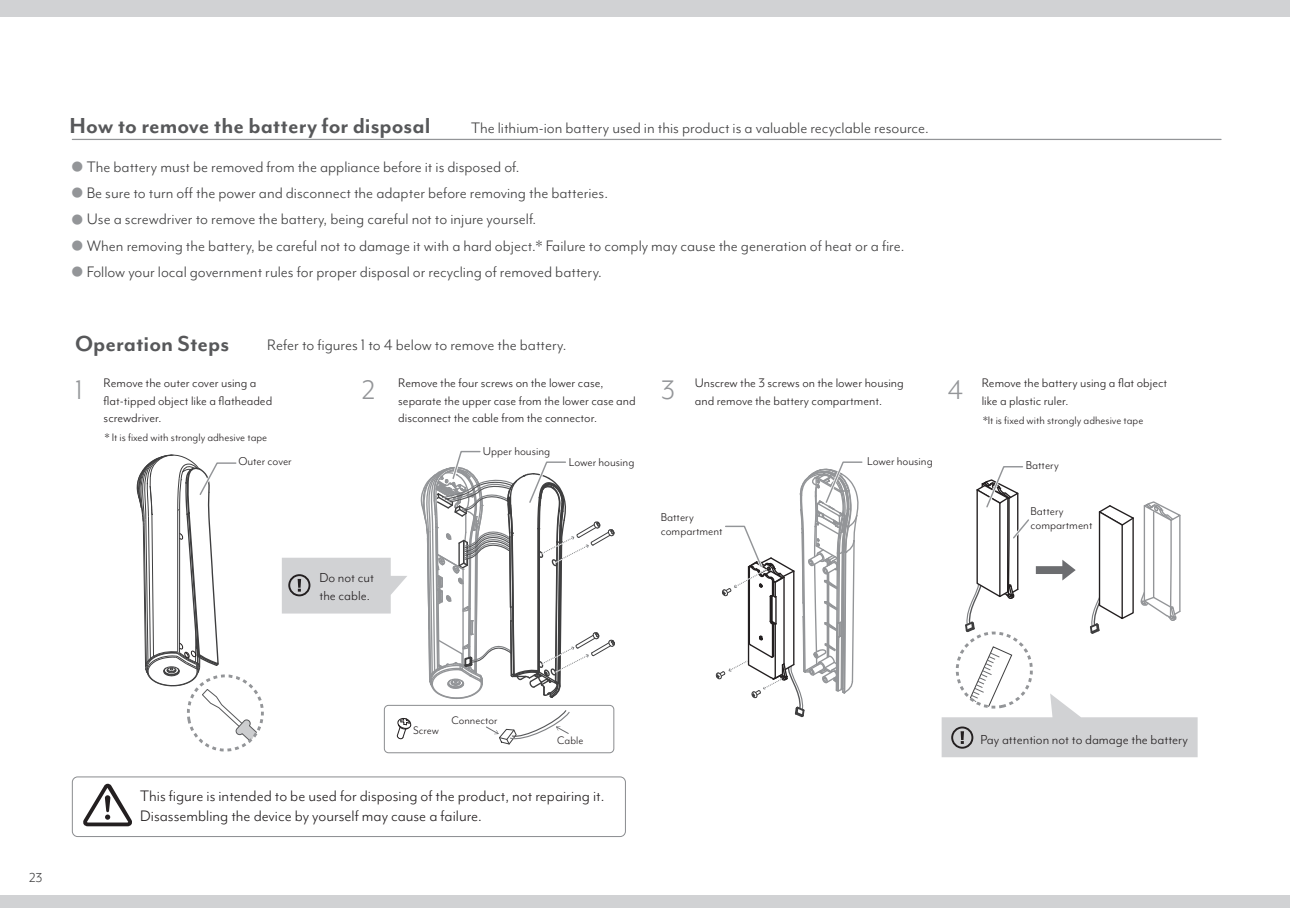
<style>
.page{position:relative;width:1290px;height:908px;background:#fff}
.page>*{position:absolute;margin:0;border:0;box-sizing:border-box;transform-origin:0 0}
.t1{font:31px "Mr Eaves Mod OT";color:#939598}
.t2{font:700 25px "Mr Eaves Mod OT";color:#57585a}
.t3{font:17.5px "Mr Eaves Mod OT";color:#3e3e3f}
.t4{font:17.5px/20px "Mr Eaves Mod OT";color:#231f20}
.t5{font:15px/17.5px "Mr Eaves Mod OT";color:#231f20}
.t6{font:15px "Mr Eaves Mod OT";color:#3e3e3f}
.t7{font:14.25px/17.8px "Mr Eaves Mod OT";color:#231f20}
.t8{font:13px/14.2px "Mr Eaves Mod OT";color:#231f20}
.t9{font:12.5px "Mr Eaves Mod OT";color:#231f20}
.s1{color:#939598}
</style>
<div class="page">
<div style="left:0;top:0;width:1290px;height:16px;background:#d1d2d4"></div>
<div style="left:0;top:895px;width:1290px;height:12px;background:#d1d2d4"></div>
<hr style="left:72px;top:139px;width:1149px;height:1px;background:#939598">
<svg style="left:282px;top:557px;width:125px;height:56px;background:#d2d3d5"></svg>
<div style="left:384px;top:704px;width:230px;height:48px;border:1px solid #8a8c8f;border-radius:4px"></div>
<svg style="left:396px;top:718px;width:16px;height:21px"></svg>
<svg style="left:715px;top:461px;width:148px;height:257px"></svg>
<svg style="left:420px;top:450px;width:195px;height:295px"></svg>
<svg style="left:83px;top:454px;width:181px;height:372px"></svg>
<div style="left:72px;top:776px;width:554px;height:60px;border:1px solid #8a8c8f;border-radius:5px"></div>
<svg style="left:941px;top:466px;width:256px;height:290px"></svg>
<h2 class="t2" style="left:70px;top:112px;width:362px">How to remove the battery for disposal</h2>
<p class="t3" style="left:71px;top:157px;width:450px"><span class="s1">●</span> The battery must be removed from the appliance before it is disposed of.</p>
<p class="t3" style="left:71px;top:183px;width:539px"><span class="s1">●</span> Be sure to turn off the power and disconnect the adapter before removing the batteries.</p>
<p class="t3" style="left:71px;top:209px;width:467px"><span class="s1">●</span> Use a screwdriver to remove the battery, being careful not to injure yourself.</p>
<p class="t3" style="left:71px;top:236px;width:835px"><span class="s1">●</span> When removing the battery, be careful not to damage it with a hard object.* Failure to comply may cause the generation of heat or a fire.</p>
<p class="t3" style="left:71px;top:262px;width:533px"><span class="s1">●</span> Follow your local government rules for proper disposal or recycling of removed battery.</p>
<p class="t3" style="left:471px;top:119px;width:459px">The lithium-ion battery used in this product is a valuable recyclable resource.</p>
<h2 class="t2" style="left:75px;top:330px;width:156px">Operation Steps</h2>
<p class="t3" style="left:267px;top:335px;width:301px">Refer to figures 1 to 4 below to remove the battery.</p>
<p class="t7" style="left:104px;top:373px;width:170px">Remove the outer cover using a flat-tipped object like a flatheaded screwdriver.</p>
<p class="t7" style="left:398px;top:373px;width:239px">Remove the four screws on the lower case, separate the upper case from the lower case and disconnect the cable from the connector.</p>
<p class="t7" style="left:695px;top:373px;width:210px">Unscrew the 3 screws on the lower housing and remove the battery compartment.</p>
<p class="t7" style="left:982px;top:373px;width:187px">Remove the battery using a flat object like a plastic ruler.</p>
<h1 class="t1" style="left:75px;top:373px;width:9px">1</h1>
<h1 class="t1" style="left:362px;top:373px;width:15px">2</h1>
<h1 class="t1" style="left:661px;top:373px;width:16px">3</h1>
<h1 class="t1" style="left:947px;top:373px;width:17px">4</h1>
<p class="t9" style="left:983px;top:414px;width:162px">*It is fixed with strongly adhesive tape</p>
<p class="t9" style="left:105px;top:430px;width:164px">* It is fixed with strongly adhesive tape</p>
<p class="t8" style="left:483px;top:444px;width:69px">Upper housing</p>
<p class="t8" style="left:238px;top:454px;width:55px">Outer cover</p>
<p class="t8" style="left:867px;top:454px;width:67px">Lower housing</p>
<p class="t8" style="left:1026px;top:458px;width:35px">Battery</p>
<p class="t8" style="left:1030px;top:503px;width:63px">Battery compartment</p>
<p class="t8" style="left:569px;top:455px;width:67px">Lower housing</p>
<p class="t8" style="left:661px;top:509px;width:63px">Battery compartment</p>
<p class="t5" style="left:319px;top:568px;width:56px">Do not cut the cable.</p>
<p class="t6" style="left:29px;top:868px;width:15px">23</p>
<p class="t9" style="left:413px;top:722px;width:27px">Screw</p>
<p class="t9" style="left:451px;top:713px;width:48px">Connector</p>
<p class="t9" style="left:557px;top:733px;width:28px">Cable</p>
<p class="t4" style="left:140px;top:785px;width:465px">This figure is intended to be used for disposing of the product, not repairing it.<br>Disassembling the device by yourself may cause a failure.</p>
<p class="t5" style="left:980px;top:730px;width:209px">Pay attention not to damage the battery</p>
</div>
